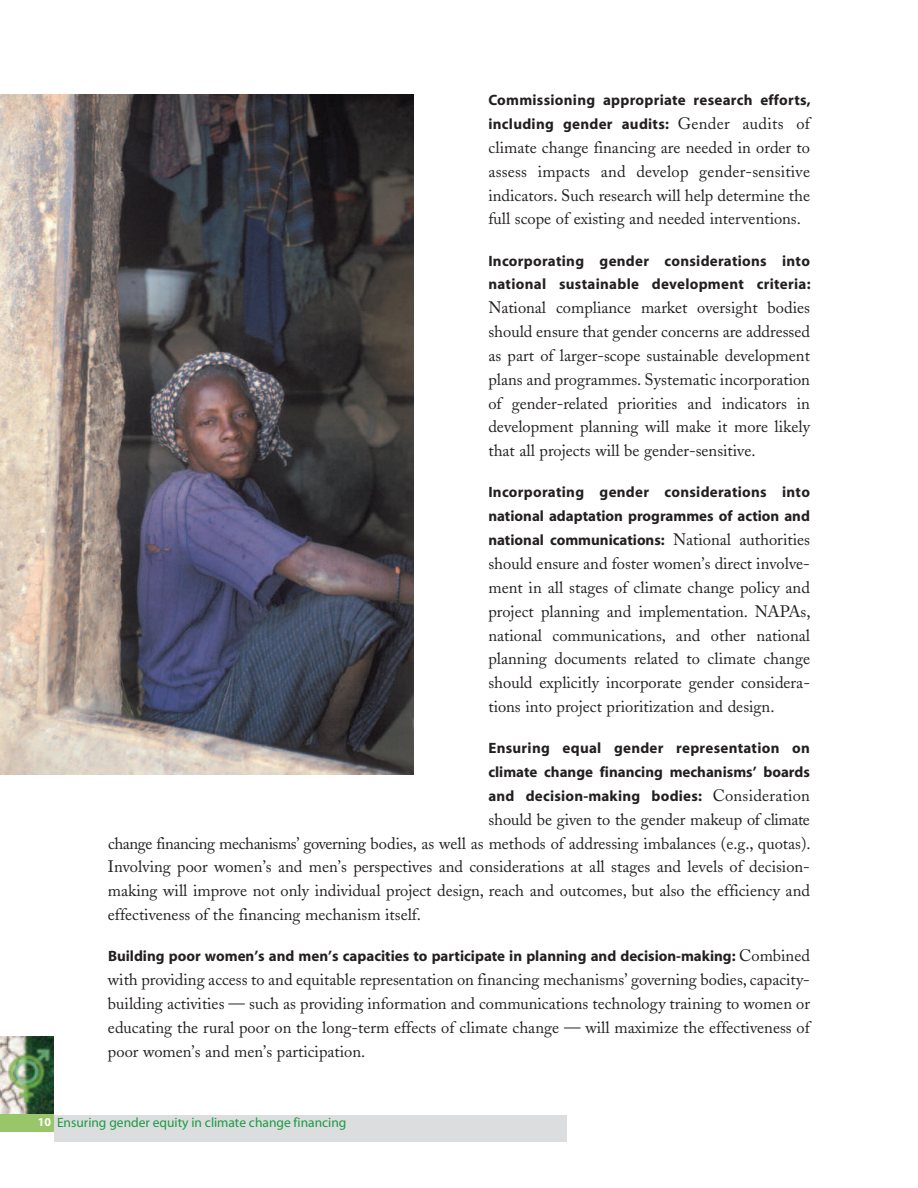
<style>
.page{position:relative;width:918px;height:1188px;background:#fff}
.page>*{position:absolute;margin:0;border:0;box-sizing:border-box;transform-origin:0 0}
.t1{font:16.5px/23.9px "Adobe Caslon";color:#231f20;text-align:justify}
.t2{font:700 15px/23.9px "Myriad";letter-spacing:.01em;color:#231f20}
.t3{font:13.5px "Myriad";color:#1b9c42}
.s1{font-family:"Adobe Caslon";font-weight:400;font-size:16.5px}
.s2{font-weight:700;font-size:12px;color:#fff}
</style>
<div class="page">
<div style="left:54px;top:1115px;width:513px;height:27px;background:#dcdddf"></div>
<img style="left:0;top:1037px;width:54px;height:78px">
<div style="left:0;top:1115px;width:54px;height:17px;background:#99c668"></div>
<img style="left:0;top:94px;width:413px;height:680px">
<p class="t2" style="left:488px;top:89px;width:324px">Commissioning appropriate research efforts, including gender audits: <span class="s1">Gender audits of</span></p>
<p class="t1" style="left:488px;top:137px;width:323px">climate change financing are needed in order to assess impacts and develop gender-sensitive indicators. Such research will help determine the full scope of existing and needed interventions.</p>
<p class="t2" style="left:488px;top:250px;width:324px">Incorporating gender considerations into national sustainable development criteria:</p>
<p class="t1" style="left:488px;top:298px;width:323px">National compliance market oversight bodies should ensure that gender concerns are addressed as part of larger-scope sustainable development plans and programmes. Systematic incorporation of gender-related priorities and indicators in development planning will make it more likely that all projects will be gender-sensitive.</p>
<p class="t2" style="left:488px;top:482px;width:323px;text-align:justify">Incorporating gender considerations into national adaptation programmes of action and national communications: <span class="s1">National authorities</span></p>
<p class="t1" style="left:488px;top:553px;width:324px">should ensure and foster women’s direct involve&shy;ment in all stages of climate change policy and project planning and implementation. NAPAs, national communications, and other national planning documents related to climate change should explicitly incorporate gender considera&shy;tions into project prioritization and design.</p>
<p class="t2" style="left:488px;top:738px;width:323px;text-align:justify">Ensuring equal gender representation on climate change financing mechanisms’ boards and decision-making bodies: <span class="s1">Consideration</span></p>
<p class="t1" style="left:108px;top:809px;width:704px;text-indent:380px">should be given to the gender makeup of climate change financing mechanisms’ governing bodies, as well as methods of addressing imbalances (e.g., quotas).<br>Involving poor women’s and men’s perspectives and considerations at all stages and levels of decision&shy;making will improve not only individual project design, reach and outcomes, but also the efficiency and effectiveness of the financing mechanism itself.</p>
<p class="t2" style="left:108px;top:946px;width:704px">Building poor women’s and men’s capacities to participate in planning and decision-making: <span class="s1">Combined</span></p>
<p class="t1" style="left:108px;top:970px;width:704px">with providing access to and equitable representation on financing mechanisms’ governing bodies, capacity&shy;building activities — such as providing information and communications technology training to women or educating the rural poor on the long-term effects of climate change — will maximize the effectiveness of poor women’s and men’s participation.</p>
<p class="t3" style="left:38px;top:1118px;width:310px"><span class="s2">10</span> Ensuring gender equity in climate change financing</p>
</div>
